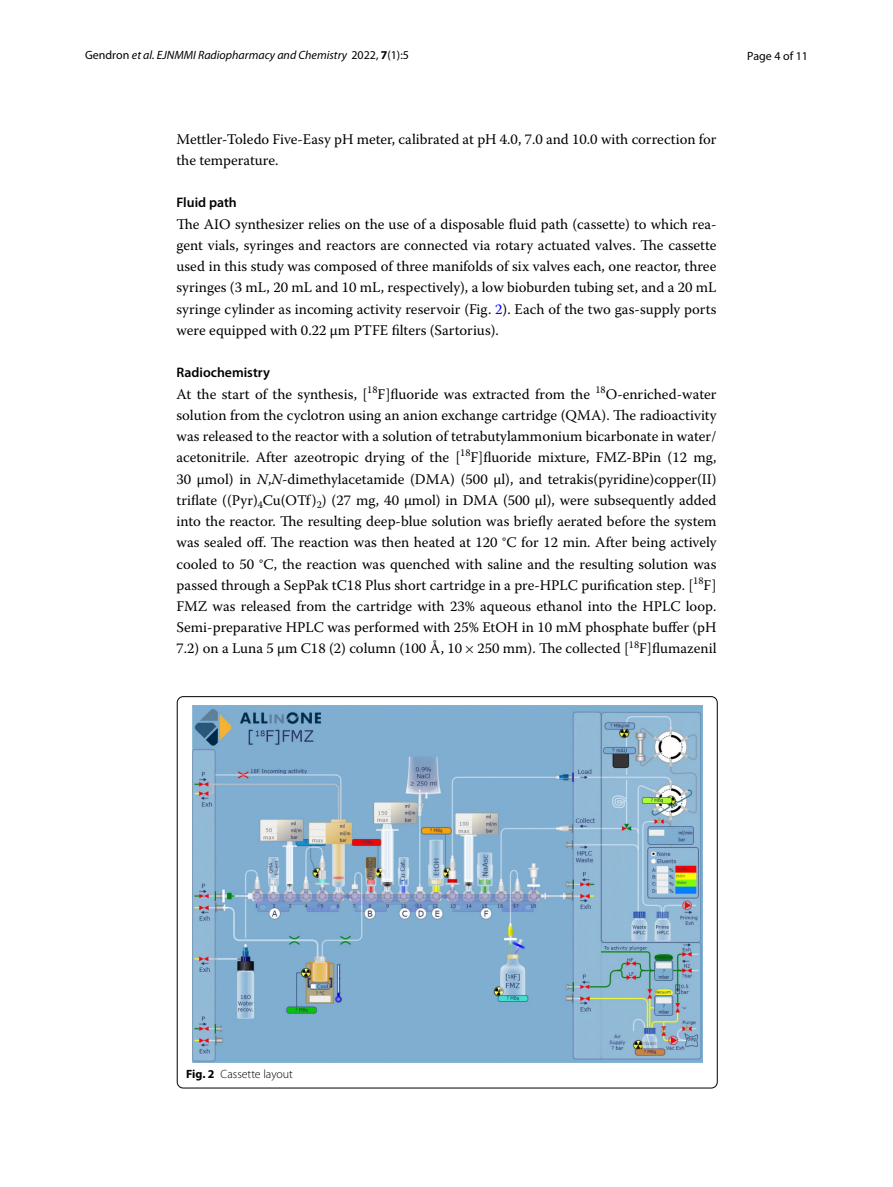
<style>
.page{position:relative;width:893px;height:1187px;background:#fff}
.page>*{position:absolute;margin:0;border:0;box-sizing:border-box;transform-origin:0 0}
.t1{font:14.7px/21.3px "Warnock Pro";color:#000;text-align:justify}
.t2{font:600 13.8px "Myriad Pro";color:#000}
.t3{font:italic 12px "Myriad Pro";color:#000}
.t4{font:300 12px "Myriad Pro";color:#000}
.t5{font:12px "Myriad Pro";color:#000}
.s1{font-style:normal}
.s2{font-weight:700;font-style:normal}
.s3{color:#00f}
.s4{font-style:italic}
.s5{font-family:"MTSY"}
.s6{font-weight:700}
</style>
<div class="page">
<img style="left:192px;top:705px;width:510px;height:357px">
<p class="t3" style="left:85px;top:48px;width:325px"><span class="s1">Gendron</span> et al. EJNMMI Radiopharmacy and Chemistry <span class="s1">2022,</span> <span class="s2">7</span><span class="s1">(1):5</span></p>
<p class="t5" style="left:747px;top:48px;width:62px">Page 4 of 11</p>
<p class="t1" style="left:176px;top:128px;width:542px">Mettler-Toledo Five-Easy pH meter, calibrated at pH 4.0, 7.0 and 10.0 with correction for the temperature.</p>
<p class="t2" style="left:176px;top:194px;width:62px">Fluid path</p>
<p class="t1" style="left:176px;top:213px;width:542px">The AIO synthesizer relies on the use of a disposable fluid path (cassette) to which rea&shy;gent vials, syringes and reactors are connected via rotary actuated valves. The cassette used in this study was composed of three manifolds of six valves each, one reactor, three syringes (3 mL, 20 mL and 10 mL, respectively), a low bioburden tubing set, and a 20 mL syringe cylinder as incoming activity reservoir (Fig. <span class="s3">2</span>). Each of the two gas-supply ports were equipped with 0.22 µm PTFE filters (Sartorius).</p>
<p class="t2" style="left:176px;top:364px;width:95px">Radiochemistry</p>
<p class="t1" style="left:176px;top:383px;width:542px">At the start of the synthesis, [<sup>18</sup>F]fluoride was extracted from the <sup>18</sup>O-enriched-water solution from the cyclotron using an anion exchange cartridge (QMA). The radioactivity was released to the reactor with a solution of tetrabutylammonium bicarbonate in water/ acetonitrile. After azeotropic drying of the [<sup>18</sup>F]fluoride mixture, FMZ-BPin (12 mg, 30 µmol) in <span class="s4">N</span>,<span class="s4">N</span>-dimethylacetamide (DMA) (500 µl), and tetrakis(pyridine)copper(II) triflate ((Pyr)<sub>4</sub>Cu(OTf)<sub>2</sub>) (27 mg, 40 µmol) in DMA (500 µl), were subsequently added into the reactor. The resulting deep-blue solution was briefly aerated before the system was sealed off. The reaction was then heated at 120 °C for 12 min. After being actively cooled to 50 °C, the reaction was quenched with saline and the resulting solution was passed through a SepPak tC18 Plus short cartridge in a pre-HPLC purification step. [<sup>18</sup>F] FMZ was released from the cartridge with 23% aqueous ethanol into the HPLC loop.<br>Semi-preparative HPLC was performed with 25% EtOH in 10 mM phosphate buffer (pH 7.2) on a Luna 5 μm C18 (2) column (100 Å, 10<span class="s5">×</span>250 mm). The collected [<sup>18</sup>F]flumazenil</p>
<p class="t4" style="left:186px;top:1067px;width:108px"><span class="s6">Fig. 2</span> Cassette layout</p>
</div>
